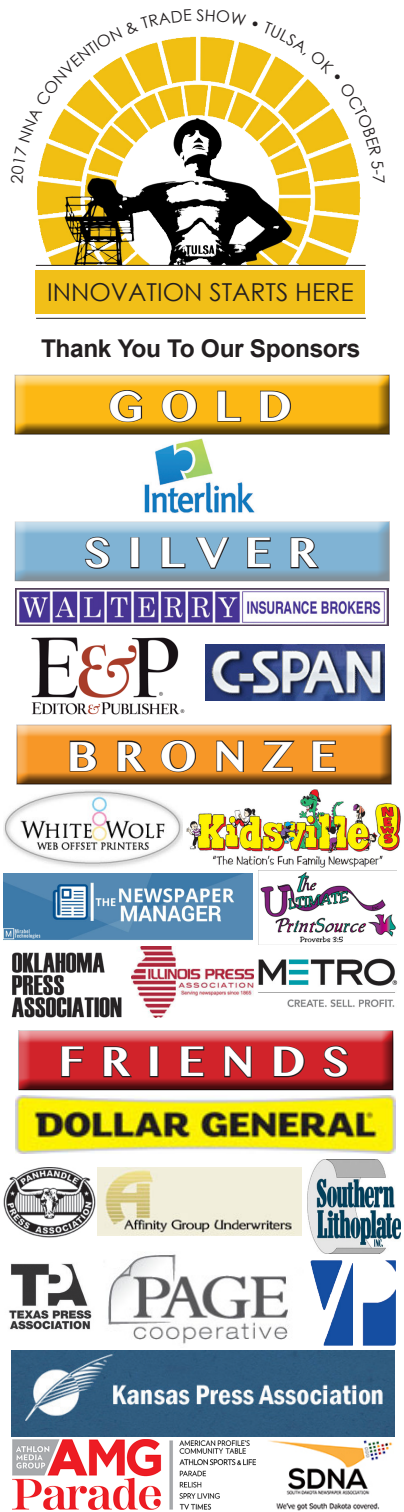
<style>
.page{position:relative;width:404px;height:1512px;background:#fff}
.page>*{position:absolute;margin:0;border:0;box-sizing:border-box;transform-origin:0 0}
.t1{font:700 42px "Myanmar MN";letter-spacing:.39em;color:#fff}
.t2{font:24.68px "Century Gothic";color:#231f20}
.t3{font:700 24.5px "Arial";letter-spacing:-.015em;color:#231f20}
.t4{font:16.1px "Century Gothic";color:#231f20}
</style>
<div class="page">
<img style="left:16px;top:589px;width:372px;height:37px">
<img style="left:187px;top:789px;width:213px;height:78px">
<img style="left:258px;top:958px;width:140px;height:50px">
<svg style="left:14px;top:374px;width:375px;height:61px;background:#daa62a"></svg>
<div style="left:13px;top:521px;width:377px;height:62px;background:#231f20;opacity:.75"></div>
<svg style="left:15px;top:521px;width:374px;height:60px;background:#85abc4"></svg>
<svg style="left:16px;top:724px;width:375px;height:61px;background:#d08a38"></svg>
<div style="left:15px;top:1030px;width:378px;height:63px;background:#231f20;opacity:.75"></div>
<svg style="left:18px;top:1030px;width:375px;height:60px;background:#b53338"></svg>
<img style="left:144px;top:438px;width:111px;height:75px">
<img style="left:4px;top:790px;width:179px;height:78px">
<img style="left:205px;top:644px;width:179px;height:56px">
<img style="left:98px;top:1167px;width:203px;height:68px">
<img style="left:4px;top:873px;width:248px;height:67px">
<img style="left:258px;top:870px;width:138px;height:75px">
<img style="left:307px;top:1160px;width:93px;height:93px">
<img style="left:131px;top:946px;width:122px;height:72px">
<img style="left:15px;top:1096px;width:379px;height:57px">
<img style="left:108px;top:1254px;width:181px;height:90px">
<svg style="left:35px;top:36px;width:331px;height:283px"></svg>
<img style="left:191px;top:37px;width:61px;height:57px">
<div style="left:35px;top:270px;width:329px;height:44px;background:#f1bf18"></div>
<hr style="left:36px;top:265px;width:329px;height:1px;background:#231f20">
<hr style="left:36px;top:318px;width:329px;height:1px;background:#231f20">
<img style="left:310px;top:1260px;width:28px;height:40px">
<img style="left:11px;top:952px;width:111px;height:66px">
<img style="left:8px;top:1263px;width:84px;height:67px">
<img style="left:3px;top:1167px;width:92px;height:70px">
<img style="left:12px;top:1351px;width:381px;height:85px">
<img style="left:31px;top:637px;width:154px;height:78px">
<img style="left:268px;top:1440px;width:125px;height:70px">
<img style="left:13px;top:1440px;width:242px;height:70px">
<svg style="left:35px;top:36px;width:156px;height:147px"></svg>
<svg style="left:252px;top:36px;width:114px;height:148px"></svg>
<p class="t4" style="left:196px;top:4px;width:10px">S</p>
<p class="t2" style="left:47px;top:274px;width:307px">INNOVATION STARTS HERE</p>
<p class="t3" style="left:41px;top:331px;width:320px">Thank You To Our Sponsors</p>
<p class="t1" style="left:108px;top:382px;width:186px">GOLD</p>
<p class="t1" style="left:83px;top:528px;width:235px">SILVER</p>
<p class="t1" style="left:67px;top:732px;width:271px">BRONZE</p>
<p class="t1" style="left:58px;top:1037px;width:292px">FRIENDS</p>
</div>
